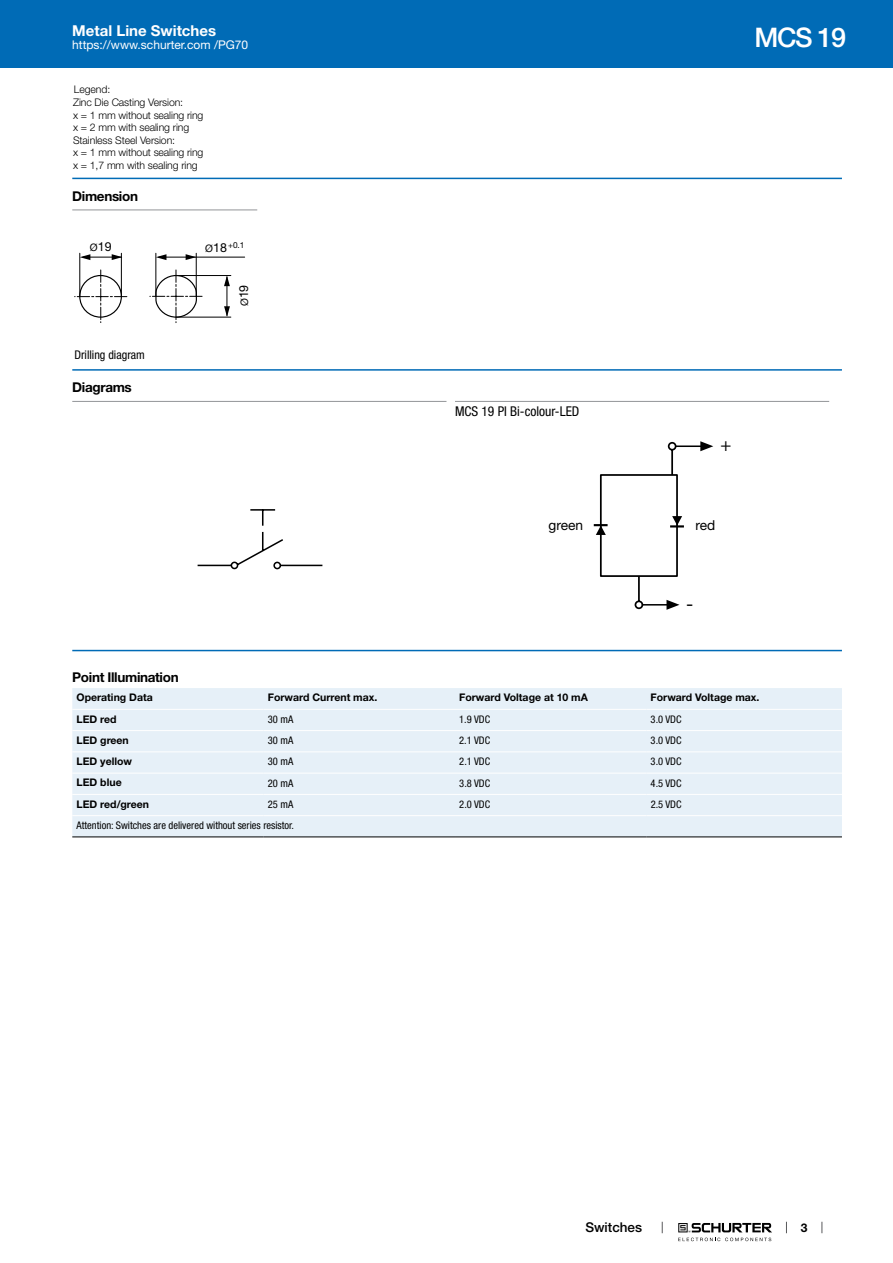
<style>
.page{position:relative;width:893px;height:1263px;background:#fff}
.page>*{position:absolute;margin:0;border:0;box-sizing:border-box;transform-origin:0 0}
.t1{font:500 27px "Helvetica Neue LT";color:#fff}
.t2{font:21.3px "Myriad Pro";color:#000}
.t3{font:18.3px "Myriad Pro";color:#000}
.t4{font:700 15px "Helvetica Neue LT";color:#fff}
.t5{font:13.8px "Helvetica Neue LT";color:#000}
.t6{font:700 13.5px "Helvetica Neue LT";letter-spacing:-.025em;color:#000}
.t7{font:condensed 13.5px "Helvetica Neue LT";color:#000}
.t8{font:500 13.5px "Helvetica Neue LT";color:#000}
.t9{font:12.45px "Helvetica Neue LT";color:#000}
.t10{font:12px "Helvetica Neue LT";color:#fff}
.t11{font:condensed 12px "Helvetica Neue LT";color:#000}
.t12{font:700 12px "Helvetica Neue LT";color:#000}
.t13{font:300 10.5px/12.6px "Helvetica Neue LT";letter-spacing:-.01em;color:#000}
.t14{font:condensed 10.5px "Helvetica Neue LT";color:#000}
.t15{font:700 10.5px "Helvetica Neue LT";color:#000}
.t16{font:8.25px "Helvetica Neue LT";color:#000}
.s1{font-size:10.35px}
</style>
<div class="page">
<svg style="left:678px;top:1223px;width:94px;height:18px"></svg>
<div style="left:0;top:0;width:893px;height:68px;background:#006bb6"></div>
<hr style="left:72px;top:178px;width:770px;height:1px;background:#006bb6">
<hr style="left:72px;top:210px;width:185px;height:1px;background:#939598">
<hr style="left:80px;top:253px;width:1px;height:43px;background:#000">
<hr style="left:121px;top:253px;width:1px;height:43px;background:#000">
<hr style="left:83px;top:257px;width:38px;height:1px;background:#000">
<svg style="left:112px;top:254px;width:10px;height:6px"></svg>
<svg style="left:80px;top:254px;width:10px;height:6px"></svg>
<svg style="left:75px;top:270px;width:127px;height:53px"></svg>
<hr style="left:156px;top:253px;width:1px;height:43px;background:#000">
<hr style="left:196px;top:253px;width:1px;height:43px;background:#000">
<hr style="left:159px;top:257px;width:86px;height:1px;background:#000">
<svg style="left:186px;top:254px;width:10px;height:6px"></svg>
<svg style="left:156px;top:254px;width:10px;height:6px"></svg>
<hr style="left:227px;top:277px;width:1px;height:38px;background:#000">
<svg style="left:224px;top:276px;width:6px;height:10px"></svg>
<svg style="left:224px;top:306px;width:6px;height:11px"></svg>
<hr style="left:176px;top:275px;width:55px;height:1px;background:#000">
<hr style="left:176px;top:317px;width:55px;height:1px;background:#000">
<hr style="left:72px;top:369px;width:770px;height:2px;background:#006bb6">
<hr style="left:72px;top:401px;width:374px;height:1px;background:#939598">
<svg style="left:197px;top:509px;width:126px;height:61px"></svg>
<hr style="left:455px;top:401px;width:374px;height:1px;background:#939598">
<div style="left:600px;top:474px;width:78px;height:103px;border:2px solid #000"></div>
<svg style="left:594px;top:524px;width:14px;height:11px"></svg>
<hr style="left:676px;top:445px;width:27px;height:2px;background:#000">
<svg style="left:700px;top:441px;width:13px;height:10px"></svg>
<svg style="left:634px;top:441px;width:50px;height:169px"></svg>
<hr style="left:72px;top:650px;width:770px;height:1px;background:#006bb6">
<div style="left:72px;top:688px;width:770px;height:148px;background:#e6f0f8"></div>
<hr style="left:72px;top:709px;width:192px;height:1px;background:#fff">
<hr style="left:264px;top:709px;width:191px;height:1px;background:#fff">
<hr style="left:455px;top:709px;width:191px;height:1px;background:#fff">
<hr style="left:646px;top:709px;width:196px;height:1px;background:#fff">
<hr style="left:72px;top:730px;width:192px;height:1px;background:#fff">
<hr style="left:264px;top:730px;width:191px;height:1px;background:#fff">
<hr style="left:455px;top:730px;width:191px;height:1px;background:#fff">
<hr style="left:646px;top:730px;width:196px;height:1px;background:#fff">
<hr style="left:72px;top:751px;width:192px;height:1px;background:#fff">
<hr style="left:264px;top:751px;width:191px;height:1px;background:#fff">
<hr style="left:455px;top:751px;width:191px;height:1px;background:#fff">
<hr style="left:646px;top:751px;width:196px;height:1px;background:#fff">
<hr style="left:72px;top:773px;width:192px;height:1px;background:#fff">
<hr style="left:264px;top:773px;width:191px;height:1px;background:#fff">
<hr style="left:455px;top:773px;width:191px;height:1px;background:#fff">
<hr style="left:646px;top:773px;width:196px;height:1px;background:#fff">
<hr style="left:72px;top:794px;width:192px;height:1px;background:#fff">
<hr style="left:264px;top:794px;width:191px;height:1px;background:#fff">
<hr style="left:455px;top:794px;width:191px;height:1px;background:#fff">
<hr style="left:646px;top:794px;width:196px;height:1px;background:#fff">
<hr style="left:72px;top:815px;width:192px;height:1px;background:#fff">
<hr style="left:264px;top:815px;width:191px;height:1px;background:#fff">
<hr style="left:455px;top:815px;width:191px;height:1px;background:#fff">
<hr style="left:646px;top:815px;width:196px;height:1px;background:#fff">
<hr style="left:72px;top:836px;width:192px;height:1px;background:#000">
<hr style="left:264px;top:836px;width:191px;height:1px;background:#000">
<hr style="left:455px;top:836px;width:191px;height:1px;background:#000">
<hr style="left:646px;top:836px;width:196px;height:1px;background:#000">
<h3 class="t4" style="left:72px;top:21px;width:145px">Metal Line Switches</h3>
<p class="t10" style="left:72px;top:38px;width:178px">https://www.schurter.com /PG70</p>
<p class="t13" style="left:73px;top:83px;width:132px">Legend:<br>Zinc Die Casting Version:<br>x = 1 mm without sealing ring x = 2 mm with sealing ring<br>Stainless Steel Version:<br>x = 1 mm without sealing ring x = 1,7 mm with sealing ring</p>
<p class="t6" style="left:72px;top:188px;width:67px">Dimension</p>
<p class="t9" style="left:90px;top:240px;width:23px"><span class="s1">Ø</span>19</p>
<p class="t16" style="left:228px;top:240px;width:18px">+0.1</p>
<p class="t9" style="left:205px;top:241px;width:23px"><span class="s1">Ø</span>18</p>
<p class="t11" style="left:74px;top:348px;width:72px">Drilling diagram</p>
<p class="t6" style="left:72px;top:379px;width:61px">Diagrams</p>
<p class="t9" style="left:236px;top:306px;width:23px;rotate:-90deg"><span class="s1">Ø</span>19</p>
<h1 class="t1" style="left:754px;top:21px;width:93px">MCS 19</h1>
<p class="t7" style="left:455px;top:403px;width:126px">MCS 19 PI Bi-colour-LED</p>
<h3 class="t3" style="left:720px;top:434px;width:12px">+</h3>
<h3 class="t5" style="left:549px;top:517px;width:36px">green</h3>
<h3 class="t5" style="left:695px;top:517px;width:21px">red</h3>
<h2 class="t2" style="left:686px;top:591px;width:8px">-</h2>
<p class="t6" style="left:72px;top:669px;width:108px">Point Illumination</p>
<p class="t15" style="left:77px;top:691px;width:78px">Operating Data</p>
<p class="t15" style="left:268px;top:691px;width:111px">Forward Current max.</p>
<p class="t15" style="left:459px;top:691px;width:130px">Forward Voltage at 10 mA</p>
<p class="t15" style="left:651px;top:691px;width:110px">Forward Voltage max.</p>
<p class="t15" style="left:77px;top:712px;width:42px">LED red</p>
<p class="t14" style="left:268px;top:713px;width:27px">30 mA</p>
<p class="t14" style="left:459px;top:713px;width:32px">1.9 VDC</p>
<p class="t14" style="left:651px;top:713px;width:32px">3.0 VDC</p>
<p class="t15" style="left:77px;top:734px;width:54px">LED green</p>
<p class="t14" style="left:268px;top:734px;width:27px">30 mA</p>
<p class="t14" style="left:459px;top:734px;width:32px">2.1 VDC</p>
<p class="t14" style="left:651px;top:734px;width:32px">3.0 VDC</p>
<p class="t15" style="left:77px;top:755px;width:57px">LED yellow</p>
<p class="t14" style="left:268px;top:755px;width:27px">30 mA</p>
<p class="t14" style="left:459px;top:755px;width:32px">2.1 VDC</p>
<p class="t14" style="left:651px;top:755px;width:32px">3.0 VDC</p>
<p class="t15" style="left:77px;top:776px;width:47px">LED blue</p>
<p class="t14" style="left:268px;top:777px;width:27px">20 mA</p>
<p class="t14" style="left:459px;top:777px;width:32px">3.8 VDC</p>
<p class="t14" style="left:651px;top:777px;width:32px">4.5 VDC</p>
<p class="t15" style="left:77px;top:797px;width:74px">LED red/green</p>
<p class="t14" style="left:268px;top:798px;width:27px">25 mA</p>
<p class="t14" style="left:459px;top:798px;width:32px">2.0 VDC</p>
<p class="t14" style="left:651px;top:798px;width:32px">2.5 VDC</p>
<p class="t14" style="left:77px;top:819px;width:219px">Attention: Switches are delivered without series resistor.</p>
<p class="t8" style="left:585px;top:1219px;width:58px">Switches</p>
<p class="t12" style="left:801px;top:1220px;width:8px">3</p>
</div>
